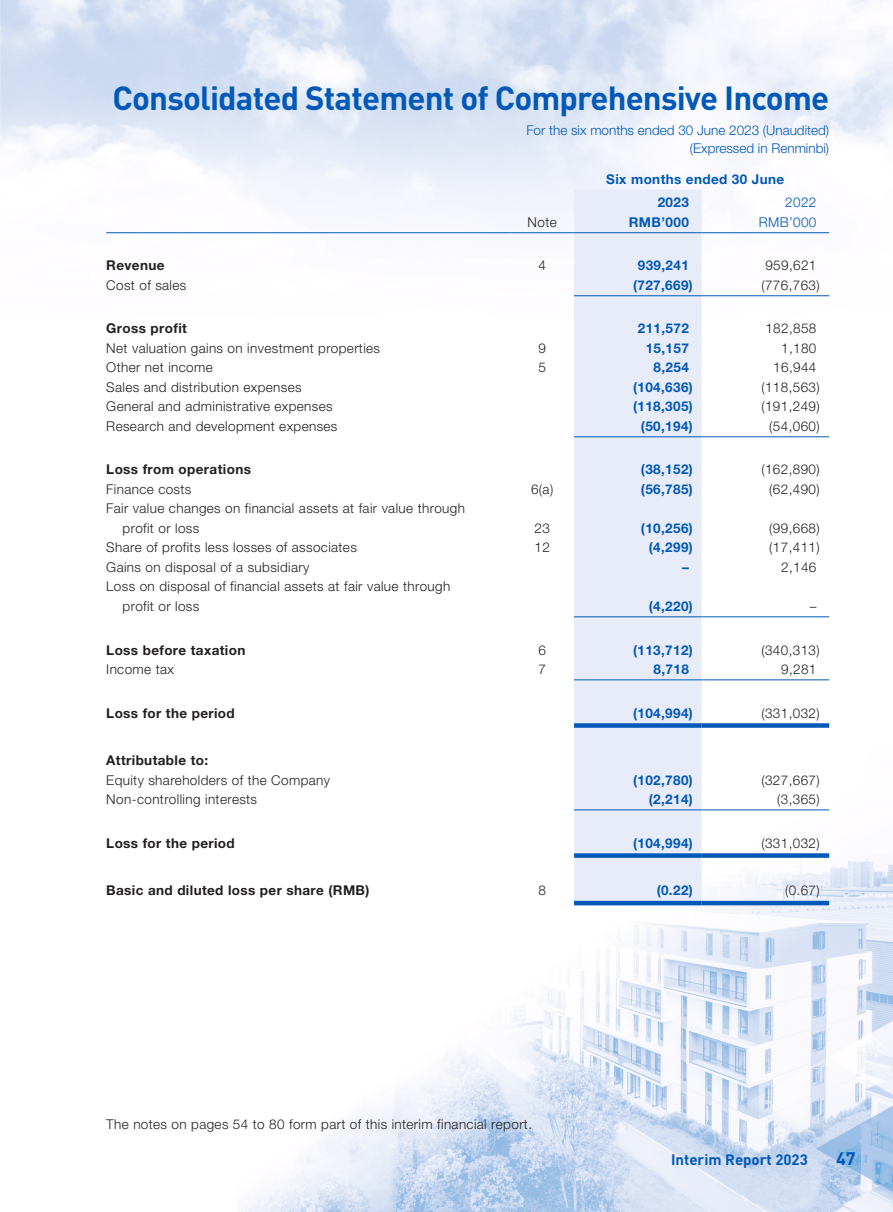
<style>
.page{position:relative;width:893px;height:1212px;background:#fff}
.page>*{position:absolute;margin:0;border:0;box-sizing:border-box;transform-origin:0 0}
.t1{font:700 33px "DIN";letter-spacing:-.025em;color:#0058b8}
.t2{font:700 18px "DIN";color:#0058b8}
.t3{font:700 15px "DIN";color:#0058b8}
._50_Table_Body{font:300 13.5px/19.5px "Helvetica Neue LT Std";letter-spacing:.03em;color:#231f20}
._50_Table_Body-2{font:700 13.5px "Helvetica Neue LT Std";letter-spacing:.03em;color:#0058b8}
._50_Table_Body-3{font:700 13.5px "Helvetica Neue LT Std";letter-spacing:.03em;color:#231f20}
._50_Table_Body-4{font:300 13.5px/18px "Helvetica Neue LT Std";color:#0058b8;text-align:right}
._00_Body_text{font:300 13.5px "Helvetica Neue LT Std";letter-spacing:.03em;color:#231f20}
</style>
<div class="page">
<img style="left:0;top:0;width:893px;height:1212px">
<div style="left:574px;top:190px;width:128px;height:711px;background:#e8ecf8"></div>
<hr style="left:106px;top:232px;width:404px;height:1px;background:#0058b8">
<hr style="left:510px;top:232px;width:64px;height:1px;background:#0058b8">
<hr style="left:574px;top:232px;width:128px;height:1px;background:#0058b8">
<hr style="left:702px;top:232px;width:127px;height:1px;background:#0058b8">
<hr style="left:574px;top:295px;width:128px;height:1px;background:#0058b8">
<hr style="left:702px;top:295px;width:127px;height:1px;background:#0058b8">
<hr style="left:574px;top:436px;width:128px;height:1px;background:#0058b8">
<hr style="left:702px;top:436px;width:127px;height:1px;background:#0058b8">
<hr style="left:574px;top:616px;width:128px;height:1px;background:#0058b8">
<hr style="left:702px;top:616px;width:127px;height:1px;background:#0058b8">
<hr style="left:574px;top:679px;width:128px;height:1px;background:#0058b8">
<hr style="left:702px;top:679px;width:127px;height:1px;background:#0058b8">
<div style="left:574px;top:723px;width:128px;height:5px;background:#0058b8"></div>
<div style="left:702px;top:723px;width:127px;height:5px;background:#0058b8"></div>
<hr style="left:574px;top:809px;width:128px;height:1px;background:#0058b8">
<hr style="left:702px;top:809px;width:127px;height:1px;background:#0058b8">
<div style="left:574px;top:853px;width:128px;height:5px;background:#0058b8"></div>
<div style="left:702px;top:853px;width:127px;height:5px;background:#0058b8"></div>
<hr style="left:574px;top:901px;width:128px;height:4px;background:#0058b8">
<hr style="left:702px;top:901px;width:127px;height:4px;background:#0058b8">
<h1 class="t1" style="left:113px;top:76px;width:718px">Consolidated Statement of Comprehensive Income</h1>
<p class="_50_Table_Body-4" style="left:526px;top:121px;width:304px">For the six months ended 30 June 2023 (Unaudited) (Expressed in Renminbi)</p>
<p class="_50_Table_Body-2" style="left:606px;top:170px;width:179px">Six months ended 30 June</p>
<p class="_50_Table_Body-2" style="left:658px;top:194px;width:33px">2023</p>
<p class="_50_Table_Body-4" style="left:785px;top:193px;width:33px">2022</p>
<p class="_50_Table_Body" style="left:528px;top:212px;width:31px">Note</p>
<p class="_50_Table_Body-2" style="left:629px;top:214px;width:62px">RMB’000</p>
<p class="_50_Table_Body-4" style="left:759px;top:213px;width:59px">RMB’000</p>
<p class="_50_Table_Body-3" style="left:106px;top:257px;width:60px">Revenue</p>
<p class="_50_Table_Body" style="left:538px;top:256px;width:9px">4</p>
<p class="_50_Table_Body-2" style="left:638px;top:257px;width:53px">939,241</p>
<p class="_50_Table_Body" style="left:765px;top:256px;width:53px">959,621</p>
<p class="_50_Table_Body" style="left:106px;top:275px;width:82px">Cost of sales</p>
<p class="_50_Table_Body-2" style="left:633px;top:277px;width:61px">(727,669)</p>
<p class="_50_Table_Body" style="left:761px;top:275px;width:60px">(776,763)</p>
<p class="_50_Table_Body-3" style="left:106px;top:320px;width:82px">Gross profit</p>
<p class="_50_Table_Body-2" style="left:638px;top:320px;width:53px">211,572</p>
<p class="_50_Table_Body" style="left:765px;top:319px;width:53px">182,858</p>
<p class="_50_Table_Body" style="left:106px;top:338px;width:275px">Net valuation gains on investment properties</p>
<p class="_50_Table_Body" style="left:538px;top:338px;width:9px">9</p>
<p class="_50_Table_Body-2" style="left:646px;top:340px;width:45px">15,157</p>
<p class="_50_Table_Body" style="left:781px;top:338px;width:37px">1,180</p>
<p class="_50_Table_Body" style="left:106px;top:358px;width:108px">Other net income</p>
<p class="_50_Table_Body" style="left:538px;top:358px;width:9px">5</p>
<p class="_50_Table_Body-2" style="left:654px;top:359px;width:37px">8,254</p>
<p class="_50_Table_Body" style="left:773px;top:358px;width:45px">16,944</p>
<p class="_50_Table_Body" style="left:106px;top:377px;width:197px">Sales and distribution expenses</p>
<p class="_50_Table_Body-2" style="left:633px;top:379px;width:61px">(104,636)</p>
<p class="_50_Table_Body" style="left:761px;top:377px;width:60px">(118,563)</p>
<p class="_50_Table_Body" style="left:106px;top:397px;width:228px">General and administrative expenses</p>
<p class="_50_Table_Body-2" style="left:633px;top:398px;width:61px">(118,305)</p>
<p class="_50_Table_Body" style="left:761px;top:397px;width:60px">(191,249)</p>
<p class="_50_Table_Body" style="left:106px;top:416px;width:233px">Research and development expenses</p>
<p class="_50_Table_Body-2" style="left:641px;top:418px;width:53px">(50,194)</p>
<p class="_50_Table_Body" style="left:769px;top:416px;width:52px">(54,060)</p>
<p class="_50_Table_Body-3" style="left:106px;top:461px;width:146px">Loss from operations</p>
<p class="_50_Table_Body-2" style="left:641px;top:461px;width:53px">(38,152)</p>
<p class="_50_Table_Body" style="left:761px;top:460px;width:60px">(162,890)</p>
<p class="_50_Table_Body" style="left:106px;top:479px;width:87px">Finance costs</p>
<p class="_50_Table_Body" style="left:531px;top:479px;width:24px">6(a)</p>
<p class="_50_Table_Body-2" style="left:641px;top:481px;width:53px">(56,785)</p>
<p class="_50_Table_Body" style="left:769px;top:479px;width:52px">(62,490)</p>
<p class="_50_Table_Body" style="left:123px;top:499px;width:344px;text-indent:-16px">Fair value changes on financial assets at fair value through profit or loss</p>
<p class="_50_Table_Body" style="left:534px;top:518px;width:17px">23</p>
<p class="_50_Table_Body-2" style="left:641px;top:520px;width:53px">(10,256)</p>
<p class="_50_Table_Body" style="left:769px;top:518px;width:52px">(99,668)</p>
<p class="_50_Table_Body" style="left:106px;top:538px;width:252px">Share of profits less losses of associates</p>
<p class="_50_Table_Body" style="left:534px;top:538px;width:17px">12</p>
<p class="_50_Table_Body-2" style="left:649px;top:539px;width:46px">(4,299)</p>
<p class="_50_Table_Body" style="left:769px;top:538px;width:52px">(17,411)</p>
<p class="_50_Table_Body" style="left:106px;top:557px;width:205px">Gains on disposal of a subsidiary</p>
<p class="_50_Table_Body-2" style="left:682px;top:559px;width:8px">–</p>
<p class="_50_Table_Body" style="left:781px;top:557px;width:37px">2,146</p>
<p class="_50_Table_Body" style="left:123px;top:577px;width:329px;text-indent:-16px">Loss on disposal of financial assets at fair value through profit or loss</p>
<p class="_50_Table_Body-2" style="left:649px;top:598px;width:46px">(4,220)</p>
<p class="_50_Table_Body" style="left:810px;top:596px;width:8px">–</p>
<p class="_50_Table_Body-3" style="left:106px;top:641px;width:141px">Loss before taxation</p>
<p class="_50_Table_Body" style="left:538px;top:640px;width:9px">6</p>
<p class="_50_Table_Body-2" style="left:633px;top:641px;width:61px">(113,712)</p>
<p class="_50_Table_Body" style="left:761px;top:640px;width:60px">(340,313)</p>
<p class="_50_Table_Body" style="left:106px;top:659px;width:69px">Income tax</p>
<p class="_50_Table_Body" style="left:538px;top:659px;width:9px">7</p>
<p class="_50_Table_Body-2" style="left:654px;top:661px;width:37px">8,718</p>
<p class="_50_Table_Body" style="left:781px;top:659px;width:37px">9,281</p>
<p class="_50_Table_Body-3" style="left:106px;top:704px;width:130px">Loss for the period</p>
<p class="_50_Table_Body-2" style="left:633px;top:704px;width:61px">(104,994)</p>
<p class="_50_Table_Body" style="left:761px;top:703px;width:60px">(331,032)</p>
<p class="_50_Table_Body-3" style="left:106px;top:752px;width:103px">Attributable to:</p>
<p class="_50_Table_Body" style="left:106px;top:770px;width:225px">Equity shareholders of the Company</p>
<p class="_50_Table_Body-2" style="left:633px;top:771px;width:61px">(102,780)</p>
<p class="_50_Table_Body" style="left:761px;top:770px;width:60px">(327,667)</p>
<p class="_50_Table_Body" style="left:106px;top:789px;width:152px">Non-controlling interests</p>
<p class="_50_Table_Body-2" style="left:649px;top:791px;width:46px">(2,214)</p>
<p class="_50_Table_Body" style="left:777px;top:789px;width:44px">(3,365)</p>
<p class="_50_Table_Body-3" style="left:106px;top:834px;width:130px">Loss for the period</p>
<p class="_50_Table_Body-2" style="left:633px;top:834px;width:61px">(104,994)</p>
<p class="_50_Table_Body" style="left:761px;top:833px;width:60px">(331,032)</p>
<p class="_50_Table_Body-3" style="left:106px;top:882px;width:265px">Basic and diluted loss per share (RMB)</p>
<p class="_50_Table_Body" style="left:538px;top:880px;width:9px">8</p>
<p class="_50_Table_Body-2" style="left:657px;top:882px;width:38px">(0.22)</p>
<p class="_50_Table_Body" style="left:785px;top:880px;width:36px">(0.67)</p>
<p class="_00_Body_text" style="left:106px;top:1116px;width:427px">The notes on pages 54 to 80 form part of this interim financial report.</p>
<p class="t3" style="left:671px;top:1149px;width:138px">Interim Report 2023</p>
<h2 class="t2" style="left:836px;top:1146px;width:21px">47</h2>
</div>
